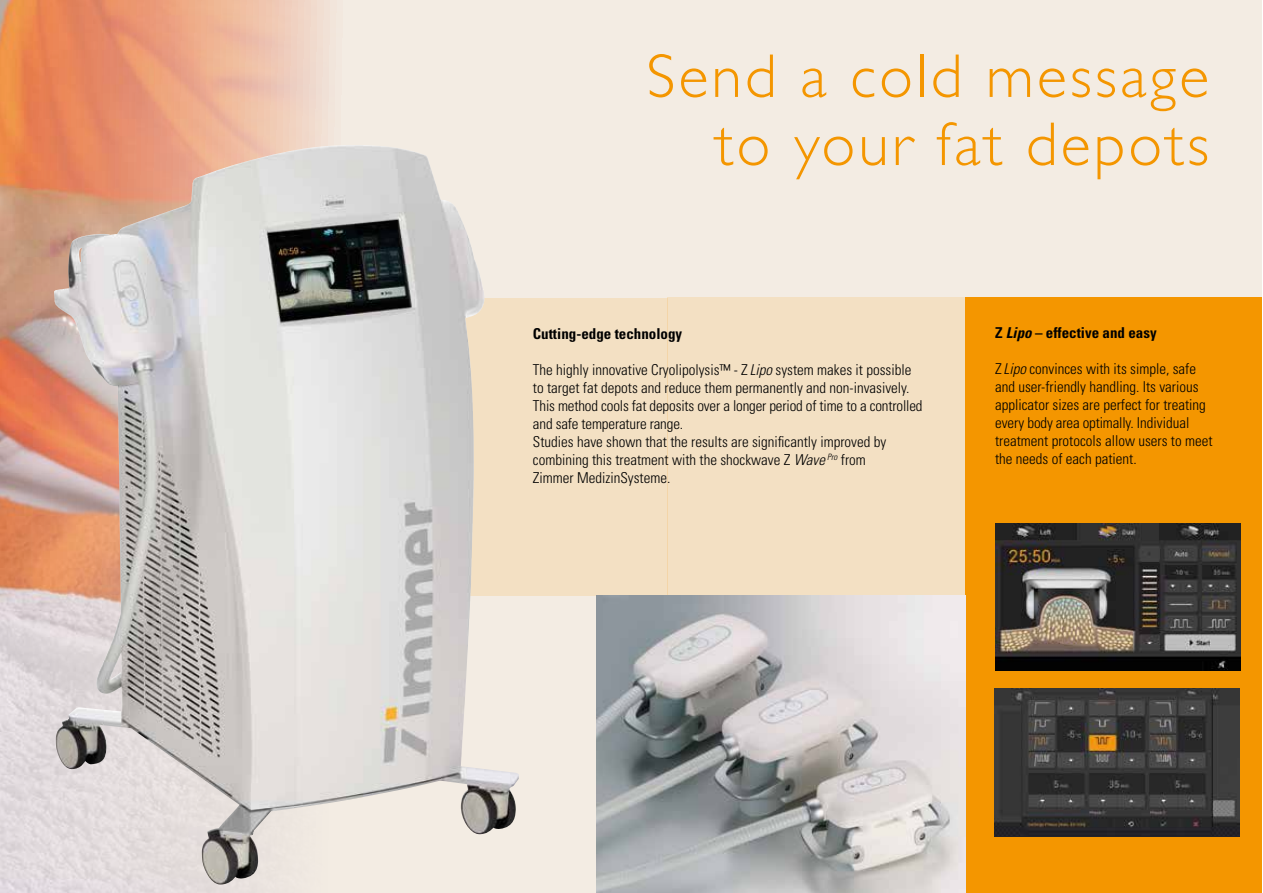
<style>
.page{position:relative;width:1263px;height:893px;background:#fff}
.page>*{position:absolute;margin:0;border:0;box-sizing:border-box;transform-origin:0 0}
.t1{font:300 62.1px/68.1px "Gill Sans";letter-spacing:.05em;color:#f49600;text-align:right}
.t2{font:300 condensed 15px/18px "Univers LT Std";color:#000}
.t3{font:300 condensed 15px/18px "Univers";color:#000}
.t4{font:700 condensed 15px "Univers LT Std";color:#000}
.t5{font:700 condensed 15px "Univers";color:#000}
.s1{font-family:"Univers LT Std"}
.s2{font-style:italic}
.s3{font-family:"Univers"}
.s4{font-family:"Univers";font-style:italic}
</style>
<div class="page">
<div style="left:0;top:0;width:1262px;height:893px;background:#f3ece3"></div>
<img style="left:0;top:0;width:330px;height:893px">
<div style="left:965px;top:298px;width:297px;height:595px;background:#f49600"></div>
<div style="left:668px;top:298px;width:297px;height:299px;background:#f3e0c3"></div>
<div style="left:370px;top:298px;width:298px;height:297px;background:#f3e0c3"></div>
<img style="left:596px;top:595px;width:369px;height:298px">
<img style="left:994px;top:689px;width:245px;height:147px">
<img style="left:53px;top:145px;width:466px;height:739px">
<img style="left:995px;top:523px;width:245px;height:147px">
<h1 class="t1" style="left:646px;top:42px;width:564px">Send a cold message to your fat depots</h1>
<p class="t5" style="left:533px;top:324px;width:151px">Cutting-edge technology</p>
<p class="t3" style="left:533px;top:361px;width:391px">The highly innovative Cryolipolysis<span class="s1">™</span> - Z <span class="s2">Lipo</span> system makes it possible to target fat depots and reduce them permanently and non-invasively.<br>This method cools fat deposits over a longer period of time to a controlled and safe temperature range.</p>
<p class="t2" style="left:533px;top:433px;width:355px"><span class="s3">Studies have shown that</span> the results are significantly improved by combining this treatment with the shockwave <span class="s3">Z</span> <span class="s4">Wave</span> <sup>Pro</sup> from<br>Zimmer MedizinSysteme.</p>
<p class="t4" style="left:995px;top:324px;width:163px">Z <span class="s2">Lipo</span> – effective and easy</p>
<p class="t2" style="left:995px;top:360px;width:219px"><span class="s3">Z</span> <span class="s4">Lipo</span> convinces with its simple, safe and user-friendly handling. Its various applicator sizes are perfect for treating every body area optimally. Individual treatment protocols allow users to meet the needs of each patient.</p>
</div>
